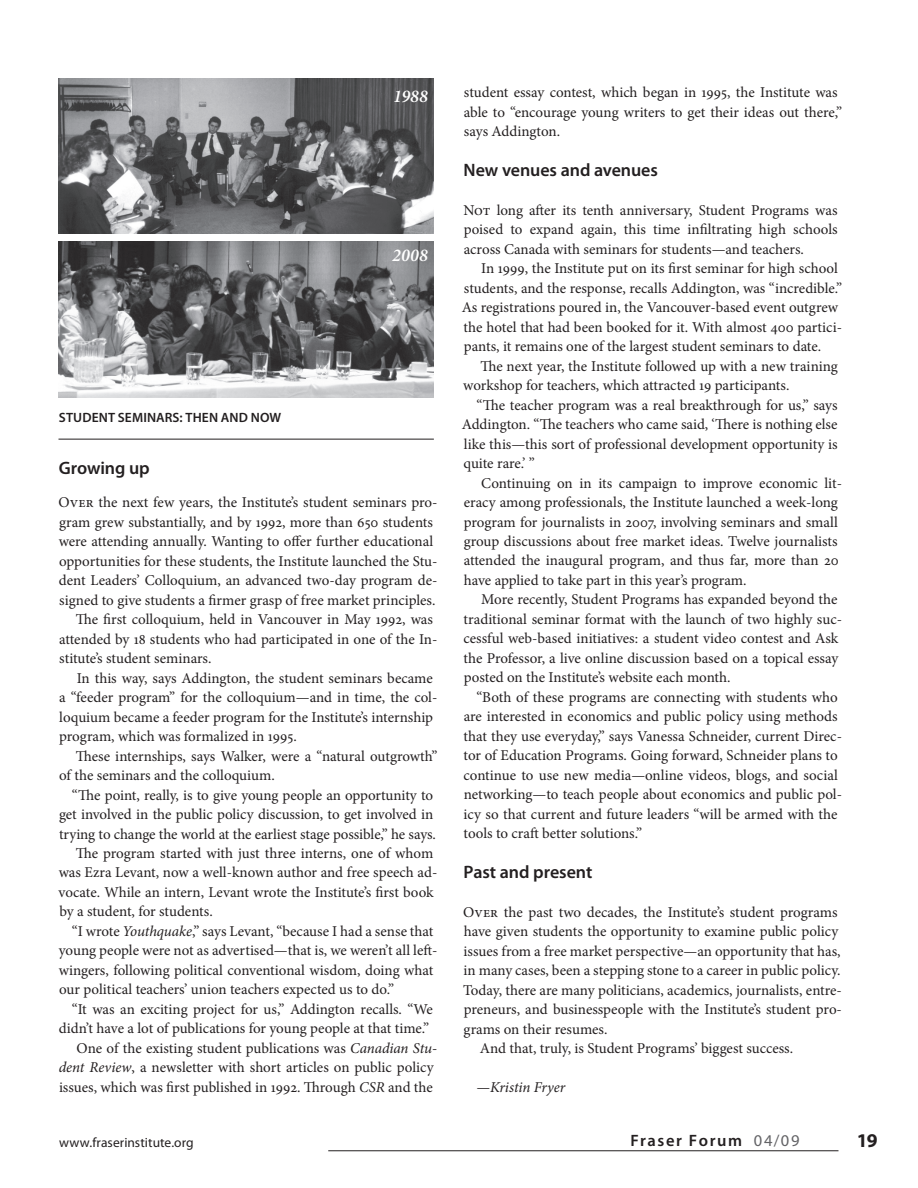
<style>
.page{position:relative;width:918px;height:1188px;background:#fff}
.page>*{position:absolute;margin:0;border:0;box-sizing:border-box;transform-origin:0 0}
.t1{font:700 19.5px "Myriad Pro";color:#231f20}
.t2{font:600 18px "Myriad Pro";letter-spacing:-.005em;color:#231f20}
.t3{font:italic 600 18px "Minion Pro";letter-spacing:.005em;color:#fff}
.t4{font:600 16.5px "Myriad Pro";letter-spacing:.095em;color:#231f20}
.t5{font:15px/19.5px "Minion Pro";letter-spacing:-.005em;color:#231f20}
.t6{font:italic 15px "Minion Pro";letter-spacing:-.005em;color:#231f20}
.t7{font:600 13.5px "Myriad Pro";letter-spacing:.01em;color:#231f20}
.t8{font:13.5px "Myriad Pro";letter-spacing:.005em;color:#231f20}
.s1{font-style:italic}
.s2{font-weight:400;color:#636366}
</style>
<div class="page">
<hr style="left:328px;top:1151px;width:511px;height:1px;background:#231f20">
<img style="left:58px;top:78px;width:376px;height:156px">
<img style="left:58px;top:242px;width:376px;height:156px">
<hr style="left:58px;top:439px;width:376px;height:1px;background:#221e1f">
<p class="t3" style="left:393px;top:84px;width:36px">1988</p>
<p class="t7" style="left:59px;top:409px;width:224px">STUDENT SEMINARS: THEN AND NOW</p>
<p class="t3" style="left:392px;top:243px;width:37px">2008</p>
<p class="t2" style="left:59px;top:457px;width:92px">Growing up</p>
<p class="t5" style="left:59px;top:493px;width:380px">Over the next few years, the Institute’s student seminars pro-</p>
<p class="t5" style="left:59px;top:512px;width:375px">gram grew substantially, and by 1992, more than 650 students</p>
<p class="t5" style="left:59px;top:532px;width:376px">were attending annually. Wanting to offer further educational</p>
<p class="t5" style="left:59px;top:551px;width:380px">opportunities for these students, the Institute launched the Stu-</p>
<p class="t5" style="left:59px;top:571px;width:380px">dent Leaders’ Colloquium, an advanced two-day program de-</p>
<p class="t5" style="left:59px;top:590px;width:378px">signed to give students a firmer grasp of free market principles.</p>
<p class="t5" style="left:76px;top:610px;width:359px">The first colloquium, held in Vancouver in May 1992, was</p>
<p class="t5" style="left:59px;top:629px;width:380px">attended by 18 students who had participated in one of the In-</p>
<p class="t5" style="left:59px;top:649px;width:154px">stitute’s student seminars.</p>
<p class="t5" style="left:77px;top:668px;width:358px">In this way, says Addington, the student seminars became</p>
<p class="t5" style="left:59px;top:688px;width:380px">a “feeder program” for the colloquium—and in time, the col-</p>
<p class="t5" style="left:59px;top:707px;width:375px">loquium became a feeder program for the Institute’s internship</p>
<p class="t5" style="left:59px;top:727px;width:239px">program, which was formalized in 1995.</p>
<p class="t5" style="left:76px;top:746px;width:363px">These internships, says Walker, were a “natural outgrowth”</p>
<p class="t5" style="left:59px;top:766px;width:217px">of the seminars and the colloquium.</p>
<p class="t5" style="left:72px;top:785px;width:363px">“The point, really, is to give young people an opportunity to</p>
<p class="t5" style="left:59px;top:805px;width:376px">get involved in the public policy discussion, to get involved in</p>
<p class="t5" style="left:59px;top:824px;width:379px">trying to change the world at the earliest stage possible,” he says.</p>
<p class="t5" style="left:76px;top:844px;width:359px">The program started with just three interns, one of whom</p>
<p class="t5" style="left:59px;top:863px;width:380px">was Ezra Levant, now a well-known author and free speech ad-</p>
<p class="t5" style="left:59px;top:883px;width:377px">vocate. While an intern, Levant wrote the Institute’s first book</p>
<p class="t5" style="left:59px;top:902px;width:155px">by a student, for students.</p>
<p class="t5" style="left:72px;top:922px;width:363px">“I wrote <span class="s1">Youthquake</span>,” says Levant, “because I had a sense that</p>
<p class="t5" style="left:59px;top:941px;width:380px">young people were not as advertised—that is, we weren’t all left-</p>
<p class="t5" style="left:59px;top:961px;width:376px">wingers, following political conventional wisdom, doing what</p>
<p class="t5" style="left:59px;top:980px;width:336px">our political teachers’ union teachers expected us to do.”</p>
<p class="t5" style="left:72px;top:1000px;width:362px">“It was an exciting project for us,” Addington recalls. “We</p>
<p class="t5" style="left:59px;top:1019px;width:372px">didn’t have a lot of publications for young people at that time.”</p>
<p class="t5" style="left:77px;top:1039px;width:362px">One of the existing student publications was <span class="s1">Canadian Stu-</span></p>
<p class="t5" style="left:59px;top:1058px;width:377px"><span class="s1">dent Review</span>, a newsletter with short articles on public policy</p>
<p class="t5" style="left:59px;top:1078px;width:375px">issues, which was first published in 1992. Through <span class="s1">CSR</span> and the</p>
<p class="t5" style="left:464px;top:83px;width:380px">student essay contest, which began in 1995, the Institute was able to “encourage young writers to get their ideas out there,” says Addington.</p>
<p class="t2" style="left:464px;top:159px;width:196px">New venues and avenues</p>
<p class="t5" style="left:463px;top:200px;width:376px;text-align:justify">Not long after its tenth anniversary, Student Programs was poised to expand again, this time infiltrating high schools across Canada with seminars for students—and teachers.</p>
<p class="t5" style="left:462px;top:259px;width:382px;text-indent:20px">In 1999, the Institute put on its first seminar for high school students, and the response, recalls Addington, was “incredible.” As registrations poured in, the Vancouver-based event outgrew the hotel that had been booked for it. With almost 400 partici&shy;pants, it remains one of the largest student seminars to date.</p>
<p class="t5" style="left:463px;top:356px;width:376px;text-indent:17px">The next year, the Institute followed up with a new training workshop for teachers, which attracted 19 participants.</p>
<p class="t5" style="left:462px;top:395px;width:377px;text-align:justify;text-indent:15px">“The teacher program was a real breakthrough for us,” says Addington. “The teachers who came said, ‘There is nothing else like this—this sort of professional development opportunity is quite rare.’ ”</p>
<p class="t5" style="left:464px;top:473px;width:380px;text-indent:18px">Continuing on in its campaign to improve economic lit&shy;eracy among professionals, the Institute launched a week-long program for journalists in 2007, involving seminars and small group discussions about free market ideas. Twelve journalists attended the inaugural program, and thus far, more than 20 have applied to take part in this year’s program.</p>
<p class="t5" style="left:464px;top:590px;width:380px;text-indent:18px">More recently, Student Programs has expanded beyond the traditional seminar format with the launch of two highly suc&shy;cessful web-based initiatives: a student video contest and Ask the Professor, a live online discussion based on a topical essay posted on the Institute’s website each month.</p>
<p class="t5" style="left:464px;top:688px;width:380px;text-indent:13px">“Both of these programs are connecting with students who are interested in economics and public policy using methods that they use everyday,” says Vanessa Schneider, current Direc&shy;tor of Education Programs. Going forward, Schneider plans to continue to use new media—online videos, blogs, and social networking—to teach people about economics and public pol&shy;icy so that current and future leaders “will be armed with the tools to craft better solutions.”</p>
<p class="t2" style="left:464px;top:861px;width:130px">Past and present</p>
<p class="t5" style="left:463px;top:902px;width:376px">Over the past two decades, the Institute’s student programs</p>
<p class="t5" style="left:464px;top:922px;width:376px">have given students the opportunity to examine public policy</p>
<p class="t5" style="left:464px;top:941px;width:379px">issues from a free market perspective—an opportunity that has,</p>
<p class="t5" style="left:464px;top:961px;width:379px">in many cases, been a stepping stone to a career in public policy.</p>
<p class="t5" style="left:463px;top:980px;width:380px">Today, there are many politicians, academics, journalists, entre-</p>
<p class="t5" style="left:464px;top:1000px;width:380px">preneurs, and businesspeople with the Institute’s student pro-</p>
<p class="t5" style="left:464px;top:1019px;width:145px">grams on their resumes.</p>
<p class="t5" style="left:480px;top:1039px;width:315px">And that, truly, is Student Programs’ biggest success.</p>
<p class="t6" style="left:476px;top:1077px;width:90px">—Kristin Fryer</p>
<p class="t8" style="left:59px;top:1134px;width:136px">www.fraserinstitute.org</p>
<p class="t4" style="left:631px;top:1130px;width:170px">Fraser Forum <span class="s2">04/09</span></p>
<h1 class="t1" style="left:857px;top:1128px;width:22px">19</h1>
</div>
